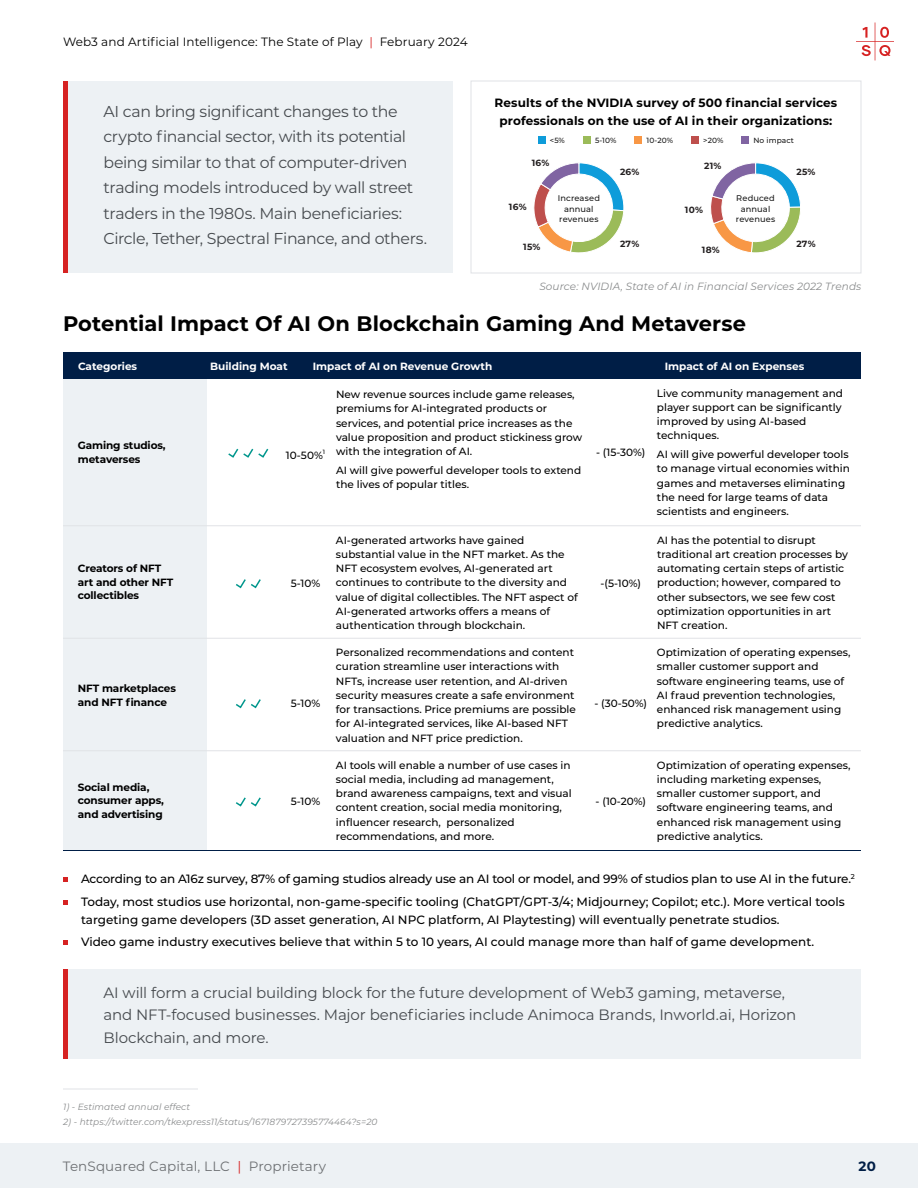
<style>
.page{position:relative;width:918px;height:1188px;background:#fff}
.page>*{position:absolute;margin:0;border:0;box-sizing:border-box;transform-origin:0 0}
.t1{font:700 21px "Montserrat";letter-spacing:.005em;color:#000}
.t2{font:15.75px/25.5px "Montserrat";letter-spacing:-.025em;color:#45494d}
.t3{font:15px/22.5px "Montserrat";letter-spacing:-.01em;color:#45494d}
.t4{font:13.5px "Montserrat";letter-spacing:.01em;color:#6d7073}
.t5{font:700 13.5px "Montserrat";color:#001e46}
.t6{font:500 12px/22.5px "Montserrat";color:#000}
.t7{font:700 12px/18px "Montserrat";letter-spacing:.01em;color:#000;text-align:center}
.t8{font:12px "Montserrat";letter-spacing:.01em;color:#000}
.t9{font:500 10.5px/14.2px "Montserrat";color:#000}
.t10{font:700 10.5px/13.5px "Montserrat";letter-spacing:-.01em;color:#000}
.t11{font:700 10.5px "Montserrat";color:#fff}
.t12{font:italic 10.5px "Montserrat";letter-spacing:.01em;color:#898b8c}
.t13{font:italic 9px "Montserrat";letter-spacing:.01em;color:#898b8c}
.t14{font:700 9px "Montserrat";letter-spacing:.03em;color:#231f20}
.t15{font:500 8.25px/10.5px "Montserrat";letter-spacing:.015em;color:#191919;text-align:center}
.t16{font:500 7.5px "Montserrat";letter-spacing:.01em;color:#191919}
.t17{font:500 6.15px "Montserrat";color:#000}
.s1{color:#d62222}
</style>
<div class="page">
<div style="left:0;top:1143px;width:918px;height:45px;background:#edf1f4"></div>
<svg style="left:856px;top:22px;width:38px;height:38px"></svg>
<div style="left:63px;top:380px;width:144px;height:470px;background:#edf1f4"></div>
<svg style="left:63px;top:878px;width:5px;height:4px"></svg>
<svg style="left:63px;top:900px;width:5px;height:4px"></svg>
<svg style="left:63px;top:940px;width:5px;height:5px"></svg>
<div style="left:63px;top:352px;width:798px;height:28px;background:#001e46"></div>
<hr style="left:63px;top:525px;width:798px;height:1px;background:#e1e3e6">
<hr style="left:63px;top:638px;width:798px;height:1px;background:#e1e3e6">
<hr style="left:63px;top:750px;width:798px;height:1px;background:#e1e3e6">
<hr style="left:63px;top:850px;width:798px;height:1px;background:#001e46">
<svg style="left:228px;top:448px;width:41px;height:10px"></svg>
<svg style="left:236px;top:699px;width:25px;height:10px"></svg>
<svg style="left:235px;top:797px;width:26px;height:10px"></svg>
<svg style="left:236px;top:579px;width:25px;height:10px"></svg>
<hr style="left:63px;top:1089px;width:135px;height:1px;background:#e1e3e6">
<div style="left:471px;top:81px;width:390px;height:192px;border:1px solid #e1e3e6"></div>
<svg style="left:534px;top:162px;width:90px;height:91px"></svg>
<svg style="left:710px;top:162px;width:91px;height:91px"></svg>
<div style="left:538px;top:136px;width:7px;height:8px;background:#0e9cda"></div>
<div style="left:583px;top:136px;width:8px;height:8px;background:#9bbb59"></div>
<div style="left:635px;top:136px;width:7px;height:8px;background:#f89745"></div>
<div style="left:691px;top:136px;width:8px;height:8px;background:#be4f4c"></div>
<div style="left:742px;top:136px;width:7px;height:8px;background:#8064a2"></div>
<div style="left:63px;top:81px;width:390px;height:192px;background:#edf1f4"></div>
<div style="left:63px;top:81px;width:5px;height:192px;background:#d62222"></div>
<div style="left:63px;top:969px;width:798px;height:90px;background:#edf1f4"></div>
<div style="left:63px;top:969px;width:5px;height:90px;background:#d62222"></div>
<p class="t8" style="left:63px;top:34px;width:406px">Web3 and Artificial Intelligence: The State of Play <span class="s1">|</span> February 2024</p>
<p class="t2" style="left:104px;top:98px;width:325px">AI can bring significant changes to the crypto financial sector, with its potential being similar to that of computer-driven trading models introduced by wall street traders in the 1980s. Main beneficiaries:<br>Circle, Tether, Spectral Finance, and others.</p>
<p class="t7" style="left:495px;top:93px;width:344px">Results of the NVIDIA survey of 500 financial services professionals on the use of AI in their organizations:</p>
<p class="t16" style="left:550px;top:136px;width:17px">&lt;5%</p>
<p class="t16" style="left:595px;top:136px;width:23px">5-10%</p>
<p class="t16" style="left:647px;top:136px;width:28px">10-20%</p>
<p class="t16" style="left:703px;top:136px;width:22px">&gt;20%</p>
<p class="t16" style="left:754px;top:136px;width:42px">No impact</p>
<p class="t14" style="left:532px;top:156px;width:19px">16%</p>
<p class="t14" style="left:509px;top:200px;width:19px">16%</p>
<p class="t14" style="left:523px;top:240px;width:19px">15%</p>
<p class="t14" style="left:620px;top:165px;width:21px">26%</p>
<p class="t14" style="left:704px;top:159px;width:19px">21%</p>
<p class="t15" style="left:558px;top:193px;width:44px">Increased annual revenues</p>
<p class="t15" style="left:736px;top:193px;width:41px">Reduced annual revenues</p>
<p class="t14" style="left:685px;top:203px;width:20px">10%</p>
<p class="t14" style="left:702px;top:243px;width:19px">18%</p>
<p class="t14" style="left:620px;top:237px;width:21px">27%</p>
<p class="t14" style="left:796px;top:165px;width:21px">25%</p>
<p class="t14" style="left:796px;top:237px;width:21px">27%</p>
<p class="t12" style="left:539px;top:279px;width:324px">Source: NVIDIA, State of AI in Financial Services 2022 Trends</p>
<h1 class="t1" style="left:63px;top:309px;width:685px">Potential Impact Of AI On Blockchain Gaming And Metaverse</h1>
<p class="t11" style="left:78px;top:359px;width:61px">Categories</p>
<p class="t10" style="left:78px;top:438px;width:89px">Gaming studios, metaverses</p>
<p class="t10" style="left:78px;top:561px;width:97px">Creators of NFT art and other NFT collectibles</p>
<p class="t10" style="left:78px;top:681px;width:100px">NFT marketplaces and NFT finance</p>
<p class="t10" style="left:78px;top:780px;width:88px">Social media, consumer apps, and advertising</p>
<p class="t11" style="left:210px;top:359px;width:79px">Building Moat</p>
<p class="t11" style="left:313px;top:359px;width:181px">Impact of AI on Revenue Growth</p>
<p class="t11" style="left:665px;top:359px;width:141px">Impact of AI on Expenses</p>
<p class="t9" style="left:286px;top:447px;width:38px">10-50%</p>
<p class="t17" style="left:323px;top:447px;width:4px">1</p>
<p class="t9" style="left:336px;top:387px;width:248px">New revenue sources include game releases, premiums for AI-integrated products or services, and potential price increases as the value proposition and product stickiness grow with the integration of AI.</p>
<p class="t9" style="left:336px;top:463px;width:247px">AI will give powerful developer tools to extend the lives of popular titles.</p>
<p class="t9" style="left:596px;top:445px;width:51px">- (15-30%)</p>
<p class="t9" style="left:657px;top:385px;width:188px">Live community management and player support can be significantly improved by using AI-based techniques.</p>
<p class="t9" style="left:657px;top:447px;width:195px">AI will give powerful developer tools to manage virtual economies within games and metaverses eliminating the need for large teams of data scientists and engineers.</p>
<p class="t9" style="left:291px;top:575px;width:31px">5-10%</p>
<p class="t9" style="left:336px;top:532px;width:243px">AI-generated artworks have gained substantial value in the NFT market. As the NFT ecosystem evolves, AI-generated art continues to contribute to the diversity and value of digital collectibles. The NFT aspect of AI-generated artworks offers a means of authentication through blockchain.</p>
<p class="t9" style="left:601px;top:575px;width:42px">-(5-10%)</p>
<p class="t9" style="left:657px;top:532px;width:192px">AI has the potential to disrupt traditional art creation processes by automating certain steps of artistic production; however, compared to other subsectors, we see few cost optimization opportunities in art<br>NFT creation.</p>
<p class="t9" style="left:291px;top:695px;width:31px">5-10%</p>
<p class="t9" style="left:336px;top:645px;width:241px">Personalized recommendations and content curation streamline user interactions with NFTs, increase user retention, and AI-driven security measures create a safe environment for transactions. Price premiums are possible for AI-integrated services, like AI-based NFT valuation and NFT price prediction.</p>
<p class="t9" style="left:594px;top:695px;width:54px">- (30-50%)</p>
<p class="t9" style="left:657px;top:645px;width:195px">Optimization of operating expenses, smaller customer support and software engineering teams, use of<br>AI fraud prevention technologies, enhanced risk management using predictive analytics.</p>
<p class="t9" style="left:291px;top:794px;width:31px">5-10%</p>
<p class="t9" style="left:336px;top:757px;width:237px">AI tools will enable a number of use cases in social media, including ad management, brand awareness campaigns, text and visual content creation, social media monitoring, influencer research, personalized recommendations, and more.</p>
<p class="t9" style="left:596px;top:794px;width:52px">- (10-20%)</p>
<p class="t9" style="left:657px;top:757px;width:195px">Optimization of operating expenses, including marketing expenses, smaller customer support, and software engineering teams, and enhanced risk management using predictive analytics.</p>
<p class="t6" style="left:81px;top:867px;width:776px">According to an A16z survey, 87% of gaming studios already use an AI tool or model, and 99% of studios plan to use AI in the future.<sup>2<br></sup>Today, most studios use horizontal, non-game-specific tooling (ChatGPT/GPT-3/4; Midjourney; Copilot; etc.). More vertical tools</p>
<p class="t6" style="left:81px;top:908px;width:735px">targeting game developers (3D asset generation, AI NPC platform, AI Playtesting) will eventually penetrate studios.<br>Video game industry executives believe that within 5 to 10 years, AI could manage more than half of game development.</p>
<h3 class="t3" style="left:104px;top:981px;width:694px">AI will form a crucial building block for the future development of Web3 gaming, metaverse, and NFT-focused businesses. Major beneficiaries include Animoca Brands, Inworld.ai, Horizon<br>Blockchain, and more.</h3>
<p class="t13" style="left:63px;top:1101px;width:129px">1) - Estimated annual effect</p>
<p class="t13" style="left:63px;top:1116px;width:316px">2) - https://twitter.com/tkexpress11/status/1671879727395774464?s=20</p>
<p class="t4" style="left:63px;top:1157px;width:265px">TenSquared Capital, LLC <span class="s1">|</span> Proprietary</p>
<p class="t5" style="left:859px;top:1157px;width:19px">20</p>
</div>
